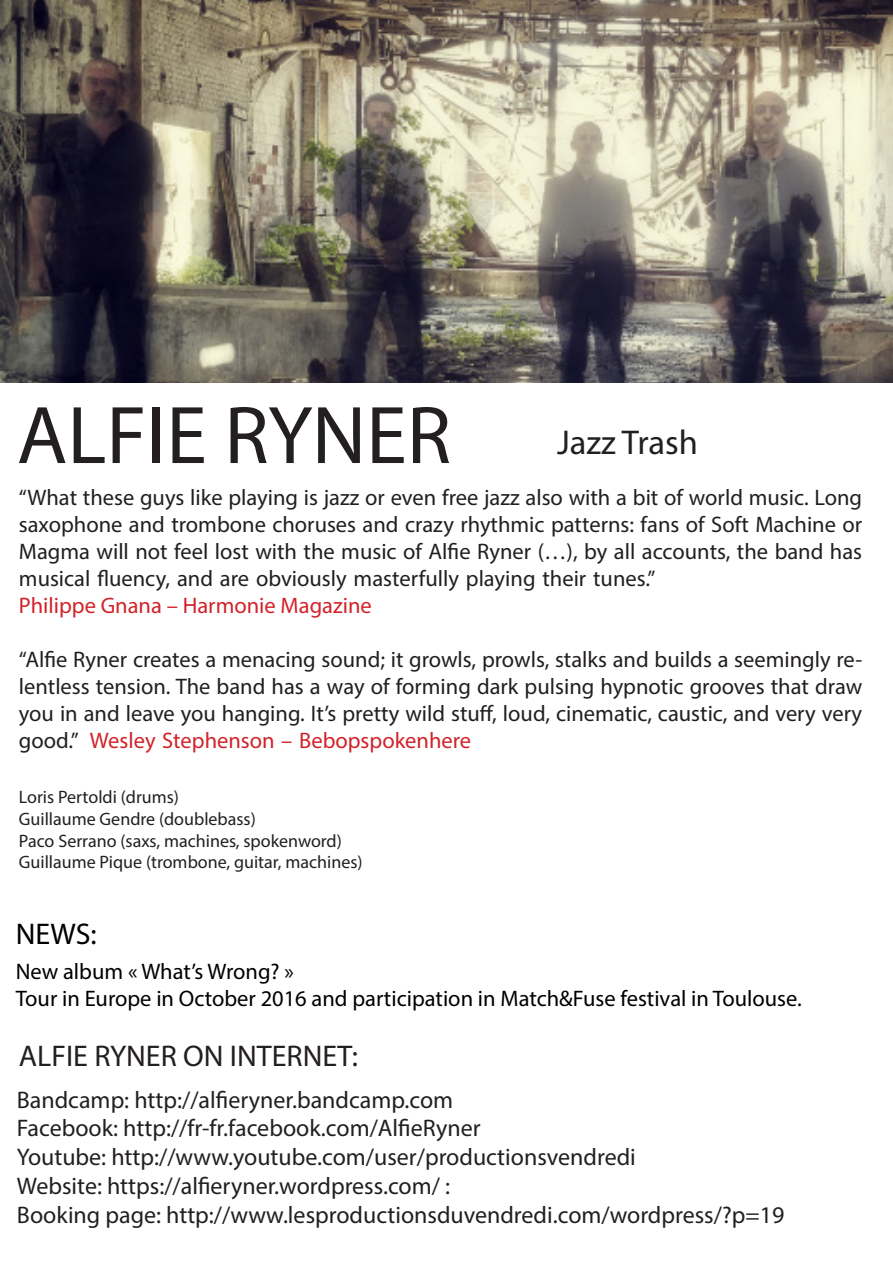
<style>
.page{position:relative;width:893px;height:1263px;background:#fff}
.page>*{position:absolute;margin:0;border:0;box-sizing:border-box;transform-origin:0 0}
.t1{font:82.5px "Myriad Pro";color:#231f20}
.t2{font:34.5px "Myriad Pro";color:#231f20}
.t3{font:30px "Myriad Pro";color:#231f20}
.t4{font:30px "Myriad Pro";color:#000}
.t5{font:24px/28.8px "Myriad Pro";color:#231f20}
.t6{font:22.5px/27px "Myriad Pro";color:#231f20;text-align:justify}
.t7{font:22.5px "Myriad Pro";color:#000}
.t8{font:22.5px "Myriad Pro";color:#d1232a}
.t9{font:18px "Myriad Pro";color:#231f20}
.s1{color:#d1232a}
</style>
<div class="page">
<img style="left:0;top:0;width:893px;height:383px">
<p class="t1" style="left:17px;top:384px;width:436px">ALFIE RYNER</p>
<p class="t2" style="left:557px;top:421px;width:142px">Jazz Trash</p>
<p class="t6" style="left:19px;top:483px;width:845px">“What these guys like playing is jazz or even free jazz also with a bit of world music. Long saxophone and trombone choruses and crazy rhythmic patterns: fans of Soft Machine or Magma will not feel lost with the music of Alfie Ryner (…), by all accounts, the band has musical fluency, and are obviously masterfully playing their tunes.”</p>
<p class="t8" style="left:19px;top:591px;width:354px">Philippe Gnana – Harmonie Magazine</p>
<p class="t6" style="left:19px;top:645px;width:845px">“Alfie Ryner creates a menacing sound; it growls, prowls, stalks and builds a seemingly re&shy;lentless tension. The band has a way of forming dark pulsing hypnotic grooves that draw you in and leave you hanging. It’s pretty wild stuff, loud, cinematic, caustic, and very very good.” <span class="s1">Wesley Stephenson – Bebopspokenhere</span></p>
<p class="t9" style="left:19px;top:786px;width:162px">Loris Pertoldi (drums)</p>
<p class="t9" style="left:19px;top:808px;width:238px">Guillaume Gendre (doublebass)</p>
<p class="t9" style="left:19px;top:829px;width:324px">Paco Serrano (saxs, machines, spokenword)</p>
<p class="t9" style="left:19px;top:851px;width:345px">Guillaume Pique (trombone, guitar, machines)</p>
<p class="t4" style="left:16px;top:915px;width:83px">NEWS:</p>
<p class="t7" style="left:16px;top:957px;width:280px">New album « What’s Wrong? »</p>
<p class="t7" style="left:16px;top:984px;width:788px">Tour in Europe in October 2016 and participation in Match&amp;Fuse festival in Toulouse.</p>
<p class="t3" style="left:19px;top:1037px;width:341px">ALFIE RYNER ON INTERNET:</p>
<p class="t5" style="left:17px;top:1085px;width:438px">Bandcamp: http://alfieryner.bandcamp.com</p>
<p class="t5" style="left:17px;top:1113px;width:465px">Facebook: http://fr-fr.facebook.com/AlfieRyner</p>
<p class="t5" style="left:17px;top:1142px;width:620px">Youtube: http://www.youtube.com/user/productionsvendredi</p>
<p class="t5" style="left:17px;top:1171px;width:769px">Website: https://alfieryner.wordpress.com/ :<br>Booking page: http://www.lesproductionsduvendredi.com/wordpress/?p=19</p>
</div>
